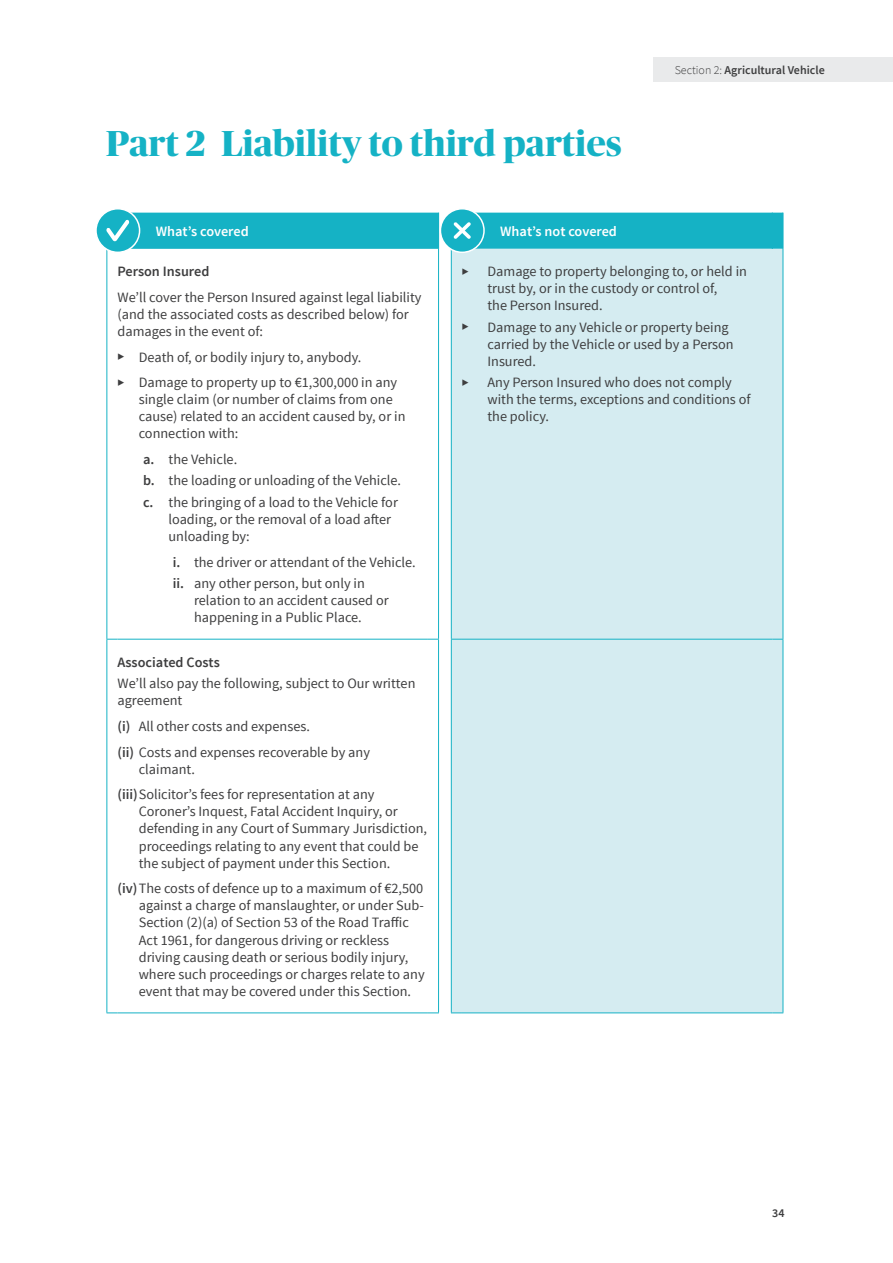
<style>
.page{position:relative;width:893px;height:1263px;background:#fff}
.page>*{position:absolute;margin:0;border:0;box-sizing:border-box;transform-origin:0 0}
._1_Sub_Heading{font:700 36px "Publico Banner";letter-spacing:.01em;color:#15b2c5}
.Table__Body{font:14.25px/17.1px "Source Sans Pro";color:#3e3e3f}
.Body{font:14.25px/17.1px "Source Sans Pro";color:#3e3e3f}
.Table__White_Semibol{font:600 14.25px "Source Sans Pro";color:#fff}
._4_Subheading{font:600 14.25px "Source Sans Pro";color:#3e3e3f}
.Table__Semibold_Body{font:600 14.25px "Source Sans Pro";color:#3e3e3f}
.t1{font:600 12px "Source Sans Pro";color:#3e3e3f}
.t2{font:12px "Source Sans Pro";color:#3e3e3f}
.s1{font-weight:300}
.s2{font-size:12px}
.s3{font-weight:600}
</style>
<div class="page">
<div style="left:653px;top:57px;width:240px;height:24px;background:#e9eaeb"></div>
<div style="left:452px;top:249px;width:331px;height:763px;background:#d5ecf1"></div>
<hr style="left:106px;top:249px;width:1px;height:390px;background:#15b2c5">
<hr style="left:438px;top:249px;width:1px;height:390px;background:#15b2c5">
<hr style="left:451px;top:249px;width:1px;height:390px;background:#15b2c5">
<hr style="left:783px;top:249px;width:1px;height:390px;background:#15b2c5">
<hr style="left:106px;top:639px;width:1px;height:373px;background:#15b2c5">
<hr style="left:117px;top:639px;width:311px;height:1px;background:#15b2c5">
<hr style="left:438px;top:639px;width:1px;height:373px;background:#15b2c5">
<hr style="left:451px;top:639px;width:1px;height:373px;background:#15b2c5">
<hr style="left:462px;top:639px;width:310px;height:1px;background:#15b2c5">
<hr style="left:783px;top:639px;width:1px;height:373px;background:#15b2c5">
<hr style="left:117px;top:1012px;width:311px;height:1px;background:#15b2c5">
<hr style="left:462px;top:1012px;width:310px;height:1px;background:#15b2c5">
<div style="left:96px;top:209px;width:44px;height:43px;background:#15b2c5;border-radius:50%"></div>
<div style="left:95px;top:208px;width:45px;height:45px;border:2px solid #fff;border-radius:50%"></div>
<div style="left:106px;top:213px;width:333px;height:36px;background:#15b2c5"></div>
<div style="left:440px;top:209px;width:44px;height:43px;background:#15b2c5;border-radius:50%"></div>
<div style="left:440px;top:208px;width:45px;height:45px;border:2px solid #fff;border-radius:50%"></div>
<div style="left:451px;top:213px;width:332px;height:36px;background:#15b2c5"></div>
<p class="_1_Sub_Heading" style="left:106px;top:118px;width:517px">Part 2 Liability to third parties</p>
<p class="t1" style="left:675px;top:62px;width:152px"><span class="s1">Section 2:</span> Agricultural Vehicle</p>
<p class="Table__White_Semibol" style="left:156px;top:222px;width:94px">What’s covered</p>
<p class="Table__White_Semibol" style="left:500px;top:222px;width:118px">What’s not covered</p>
<p class="Table__Semibold_Body" style="left:117px;top:262px;width:93px">Person Insured</p>
<p class="Table__Body" style="left:117px;top:289px;width:306px">We’ll cover the Person Insured against legal liability (and the associated costs as described below) for damages in the event of:</p>
<p class="Table__Body" style="left:117px;top:348px;width:245px"><span class="s2">▶</span> Death of, or bodily injury to, anybody.</p>
<p class="Table__Body" style="left:139px;top:374px;width:268px;text-indent:-21px"><span class="s2">▶</span> Damage to property up to €1,300,000 in any single claim (or number of claims from one cause) related to an accident caused by, or in connection with:</p>
<p class="Table__Body" style="left:143px;top:451px;width:96px"><span class="s3">a.</span> the Vehicle.</p>
<p class="Table__Body" style="left:143px;top:472px;width:260px"><span class="s3">b.</span> the loading or unloading of the Vehicle.</p>
<p class="Table__Body" style="left:169px;top:494px;width:231px;text-indent:-26px"><span class="s3">c.</span> the bringing of a load to the Vehicle for loading, or the removal of a load after unloading by:</p>
<p class="Table__Body" style="left:173px;top:554px;width:244px"><span class="s3">i.</span> the driver or attendant of the Vehicle.</p>
<p class="Table__Body" style="left:194px;top:575px;width:196px;text-indent:-21px"><span class="s3">ii.</span> any other person, but only in relation to an accident caused or happening in a Public Place.</p>
<p class="t2" style="left:462px;top:263px;width:8px">▶</p>
<p class="Table__Body" style="left:487px;top:263px;width:261px">Damage to property belonging to, or held in trust by, or in the custody or control of,<br>the Person Insured.</p>
<p class="t2" style="left:462px;top:319px;width:8px">▶</p>
<p class="Table__Body" style="left:487px;top:319px;width:248px">Damage to any Vehicle or property being carried by the Vehicle or used by a Person<br>Insured.</p>
<p class="t2" style="left:462px;top:374px;width:8px">▶</p>
<p class="Table__Body" style="left:487px;top:374px;width:265px">Any Person Insured who does not comply with the terms, exceptions and conditions of the policy.</p>
<p class="_4_Subheading" style="left:117px;top:653px;width:104px">Associated Costs</p>
<p class="Body" style="left:117px;top:675px;width:299px">We’ll also pay the following, subject to Our written agreement</p>
<p class="Table__Body" style="left:117px;top:718px;width:194px"><span class="s3">(i)</span> All other costs and expenses.</p>
<p class="Table__Body" style="left:139px;top:743px;width:233px;text-indent:-21px"><span class="s3">(ii)</span> Costs and expenses recoverable by any claimant.</p>
<p class="Table__Body" style="left:139px;top:786px;width:290px;text-indent:-21px"><span class="s3">(iii)</span>Solicitor’s fees for representation at any Coroner’s Inquest, Fatal Accident Inquiry, or defending in any Court of Summary Jurisdiction, proceedings relating to any event that could be the subject of payment under this Section.</p>
<p class="Table__Body" style="left:139px;top:880px;width:287px;text-indent:-21px"><span class="s3">(iv)</span>The costs of defence up to a maximum of €2,500 against a charge of manslaughter, or under Sub-Section (2)(a) of Section 53 of the Road Traffic Act 1961, for dangerous driving or reckless driving causing death or serious bodily injury, where such proceedings or charges relate to any event that may be covered under this Section.</p>
<p class="t1" style="left:772px;top:1206px;width:14px">34</p>
</div>
